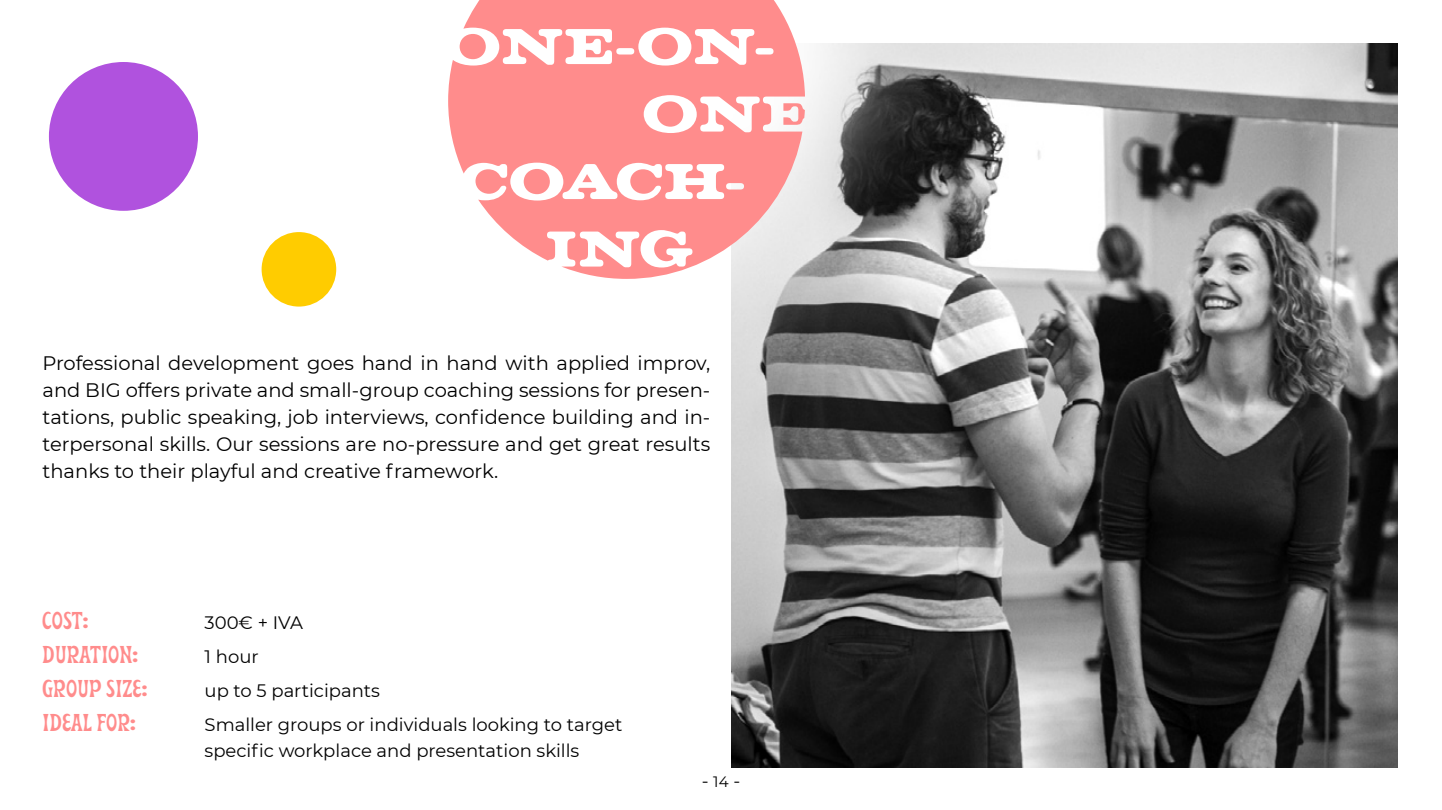
<style>
.page{position:relative;width:1442px;height:810px;background:#fff}
.page>*{position:absolute;margin:0;border:0;box-sizing:border-box;transform-origin:0 0}
.t1{font:19.5px/27px "Montserrat";color:#000;text-align:justify}
.t2{font:18px/25.5px "Montserrat";color:#000}
.t3{font:300 18px "Beale";letter-spacing:.02em;color:#ff8c8c}
.s1{font-size:15px}
</style>
<div class="page">
<img style="left:731px;top:43px;width:666px;height:724px">
<div style="left:49px;top:62px;width:149px;height:149px;background:#b052de;border-radius:50%"></div>
<div style="left:261px;top:232px;width:75px;height:75px;background:#fc0;border-radius:50%"></div>
<svg style="left:448px;top:0;width:357px;height:279px;fill:#ff8c8c"></svg>
<p class="t1" style="left:43px;top:349px;width:669px">Professional development goes hand in hand with applied improv, and BIG offers private and small-group coaching sessions for presen&shy;tations, public speaking, job interviews, confidence building and in&shy;terpersonal skills. Our sessions are no-pressure and get great results thanks to their playful and creative framework.</p>
<p class="t3" style="left:43px;top:606px;width:47px">COST:</p>
<p class="t2" style="left:205px;top:610px;width:100px">300€ + IVA</p>
<p class="t3" style="left:43px;top:640px;width:97px">DURATION:</p>
<p class="t2" style="left:205px;top:644px;width:56px">1 hour</p>
<p class="t3" style="left:43px;top:674px;width:106px">GROUP SIZE:</p>
<p class="t2" style="left:205px;top:678px;width:177px">up to 5 participants</p>
<p class="t3" style="left:43px;top:708px;width:95px">IDEAL FOR:</p>
<p class="t2" style="left:205px;top:712px;width:419px">Smaller groups or individuals looking to target specific workplace and presentation skills</p>
<p class="t2" style="left:701px;top:767px;width:40px">- <span class="s1">14</span> -</p>
</div>
